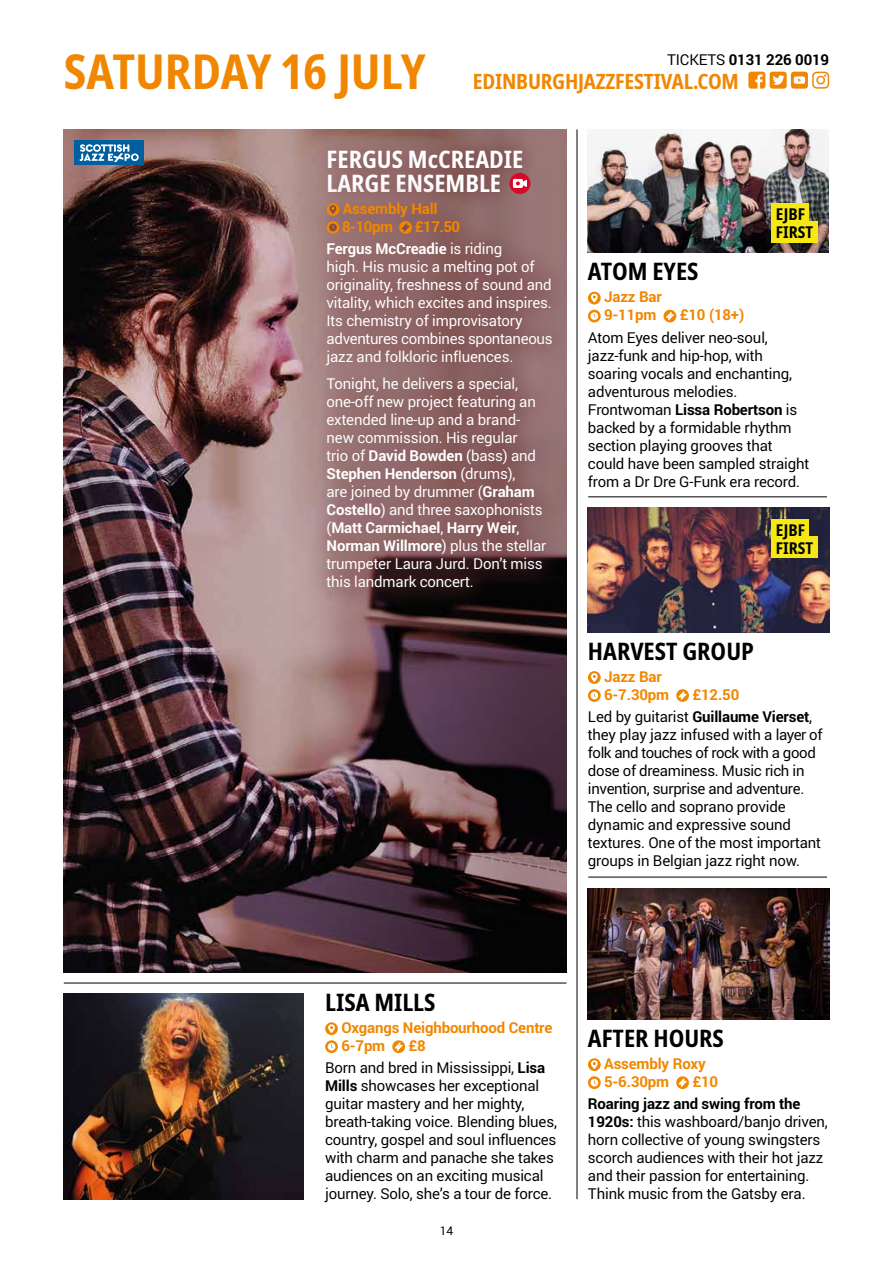
<style>
.page{position:relative;width:893px;height:1263px;background:#fff}
.page>*{position:absolute;margin:0;border:0;box-sizing:border-box;transform-origin:0 0}
.t1{font:700 condensed 48px "Noto Sans";color:#f18700}
.t2{font:700 condensed 24px "Noto Sans";color:#000}
.t3{font:700 condensed 24px/24px "Noto Sans";color:#fff}
.t4{font:700 condensed 21px "Noto Sans";letter-spacing:-.01em;color:#f18700}
.t5{font:700 condensed 16.2px/18.3px "Noto Sans";color:#000}
.t6{font:15px/18px "Roboto";letter-spacing:-.01em;color:#000}
.t7{font:15px/18px "Roboto";letter-spacing:-.01em;color:#fff}
.t8{font:700 15px/18px "Roboto";letter-spacing:-.01em;color:#f18700}
.t9{font:700 15px/22.2px "Roboto";letter-spacing:-.01em;color:#000}
.t10{font:700 15px/22.2px "Roboto";letter-spacing:-.01em;color:#fff}
.t11{font:12px "Roboto";color:#000}
.s1{font-weight:400}
.s2{color:#f18700}
.s3{font-weight:700}
.s4{font-weight:700;color:#f18700}
</style>
<div class="page">
<img style="left:64px;top:129px;width:212px;height:844px">
<svg style="left:276px;top:129px;width:290px;height:844px;background:#594148"></svg>
<svg style="left:748px;top:72px;width:39px;height:17px"></svg>
<svg style="left:812px;top:72px;width:17px;height:17px"></svg>
<div style="left:791px;top:72px;width:17px;height:17px;background:#f18700;border-radius:3px"></div>
<svg style="left:794px;top:76px;width:11px;height:8px"></svg>
<div style="left:308px;top:130px;width:233px;height:82px;background:#713538;opacity:.5"></div>
<div style="left:304px;top:179px;width:271px;height:431px;background:#713538;opacity:.58"></div>
<svg style="left:327px;top:203px;width:12px;height:13px"></svg>
<svg style="left:330px;top:205px;width:6px;height:9px"></svg>
<svg style="left:327px;top:221px;width:12px;height:13px"></svg>
<svg style="left:329px;top:224px;width:8px;height:7px"></svg>
<svg style="left:399px;top:221px;width:13px;height:13px"></svg>
<svg style="left:401px;top:223px;width:9px;height:9px"></svg>
<div style="left:74px;top:140px;width:70px;height:25px;background:#005f9f"></div>
<svg style="left:80px;top:144px;width:59px;height:18px"></svg>
<img style="left:588px;top:129px;width:241px;height:124px">
<svg style="left:588px;top:292px;width:13px;height:12px"></svg>
<svg style="left:591px;top:294px;width:7px;height:8px"></svg>
<svg style="left:588px;top:310px;width:13px;height:12px"></svg>
<svg style="left:590px;top:312px;width:8px;height:8px"></svg>
<svg style="left:663px;top:310px;width:13px;height:12px"></svg>
<svg style="left:666px;top:312px;width:8px;height:8px"></svg>
<svg style="left:588px;top:671px;width:13px;height:13px"></svg>
<svg style="left:591px;top:673px;width:7px;height:9px"></svg>
<svg style="left:588px;top:689px;width:13px;height:13px"></svg>
<svg style="left:590px;top:692px;width:8px;height:7px"></svg>
<svg style="left:676px;top:689px;width:13px;height:13px"></svg>
<svg style="left:678px;top:691px;width:9px;height:9px"></svg>
<svg style="left:588px;top:1058px;width:13px;height:13px"></svg>
<svg style="left:591px;top:1060px;width:7px;height:9px"></svg>
<svg style="left:588px;top:1076px;width:13px;height:13px"></svg>
<svg style="left:590px;top:1079px;width:8px;height:7px"></svg>
<svg style="left:676px;top:1076px;width:13px;height:13px"></svg>
<svg style="left:678px;top:1078px;width:9px;height:9px"></svg>
<svg style="left:325px;top:1022px;width:13px;height:13px"></svg>
<svg style="left:328px;top:1024px;width:7px;height:9px"></svg>
<svg style="left:325px;top:1040px;width:13px;height:13px"></svg>
<svg style="left:328px;top:1043px;width:7px;height:7px"></svg>
<svg style="left:392px;top:1040px;width:13px;height:13px"></svg>
<svg style="left:395px;top:1042px;width:8px;height:9px"></svg>
<hr style="left:588px;top:496px;width:239px;height:1px;background:#000">
<hr style="left:588px;top:877px;width:239px;height:1px;background:#000">
<hr style="left:64px;top:983px;width:502px;height:1px;background:#000">
<hr style="left:577px;top:129px;width:1px;height:1070px;background:#000">
<img style="left:588px;top:508px;width:241px;height:124px">
<img style="left:588px;top:888px;width:241px;height:132px">
<img style="left:64px;top:994px;width:240px;height:205px">
<div style="left:771px;top:204px;width:38px;height:21px;background:#f6e812"></div>
<div style="left:771px;top:221px;width:47px;height:21px;background:#f6e812"></div>
<div style="left:771px;top:519px;width:38px;height:21px;background:#f6e812"></div>
<div style="left:771px;top:537px;width:47px;height:21px;background:#f6e812"></div>
<div style="left:509px;top:173px;width:21px;height:21px;background:#d70926;border-radius:50%"></div>
<svg style="left:513px;top:179px;width:14px;height:9px"></svg>
<h1 class="t1" style="left:64px;top:37px;width:363px">SATURDAY 16 JULY</h1>
<p class="t9" style="left:667px;top:48px;width:164px"><span class="s1">TICKETS</span> 0131 226 0019</p>
<h3 class="t4" style="left:473px;top:66px;width:267px">EDINBURGHJAZZFESTIVAL.COM</h3>
<h2 class="t3" style="left:327px;top:147px;width:198px">FERGUS McCREADIE<br>LARGE ENSEMBLE</h2>
<p class="t8" style="left:342px;top:199px;width:97px">Assembly Hall<br>8-10pm</p>
<p class="t10" style="left:327px;top:215px;width:177px;text-indent:88px"><span class="s2">£17.50<br></span>Fergus McCreadie <span class="s1">is riding</span></p>
<p class="t7" style="left:327px;top:257px;width:227px">high. His music a melting pot of originality, freshness of sound and vitality, which excites and inspires.<br>Its chemistry of improvisatory adventures combines spontaneous jazz and folkloric influences.</p>
<p class="t7" style="left:327px;top:374px;width:221px">Tonight, he delivers a special, one-off new project featuring an extended line-up and a brand&shy;new commission. His regular<br>trio of <span class="s3">David Bowden</span> (bass) and<br><span class="s3">Stephen Henderson</span> (drums),<br>are joined by drummer (<span class="s3">Graham<br>Costello</span>) and three saxophonists (<span class="s3">Matt Carmichael</span>, <span class="s3">Harry Weir</span>,<br><span class="s3">Norman Willmore</span>) plus the stellar trumpeter Laura Jurd. Don’t miss this landmark concert.</p>
<h2 class="t2" style="left:588px;top:254px;width:112px">ATOM EYES</h2>
<p class="t5" style="left:776px;top:205px;width:39px">EJBF<br>FIRST</p>
<p class="t8" style="left:604px;top:287px;width:59px">Jazz Bar<br>9-11pm</p>
<p class="t8" style="left:680px;top:305px;width:66px">£10 (18+)</p>
<p class="t6" style="left:588px;top:328px;width:223px">Atom Eyes deliver neo-soul, jazz-funk and hip-hop, with soaring vocals and enchanting, adventurous melodies.<br>Frontwoman <span class="s3">Lissa Robertson</span> is backed by a formidable rhythm section playing grooves that could have been sampled straight from a Dr Dre G-Funk era record.</p>
<p class="t5" style="left:776px;top:521px;width:39px">EJBF<br>FIRST</p>
<h2 class="t2" style="left:588px;top:634px;width:167px">HARVEST GROUP</h2>
<p class="t8" style="left:604px;top:667px;width:67px">Jazz Bar<br>6-7.30pm</p>
<p class="t9" style="left:588px;top:683px;width:226px;text-indent:104px"><span class="s2">£12.50<br></span><span class="s1">Led by guitarist</span> Guillaume Vierset<span class="s1">,</span></p>
<p class="t6" style="left:588px;top:725px;width:236px">they play jazz infused with a layer of folk and touches of rock with a good dose of dreaminess. Music rich in invention, surprise and adventure.<br>The cello and soprano provide dynamic and expressive sound textures. One of the most important groups in Belgian jazz right now.</p>
<h2 class="t2" style="left:325px;top:985px;width:112px">LISA MILLS</h2>
<p class="t8" style="left:341px;top:1018px;width:212px">Oxgangs Neighbourhood Centre<br>6-7pm</p>
<p class="t6" style="left:325px;top:1034px;width:221px;line-height:22.2px;text-indent:83px"><span class="s4">£8<br></span>Born and bred in Mississippi, <span class="s3">Lisa</span></p>
<p class="t6" style="left:325px;top:1076px;width:233px"><span class="s3">Mills</span> showcases her exceptional guitar mastery and her mighty, breath-taking voice. Blending blues, country, gospel and soul influences with charm and panache she takes audiences on an exciting musical journey. Solo, she’s a tour de force.</p>
<p class="t11" style="left:440px;top:1222px;width:15px">14</p>
<h2 class="t2" style="left:588px;top:1021px;width:137px">AFTER HOURS</h2>
<p class="t8" style="left:604px;top:1054px;width:103px">Assembly Roxy<br>5-6.30pm</p>
<p class="t8" style="left:692px;top:1072px;width:27px">£10</p>
<p class="t6" style="left:588px;top:1094px;width:241px"><span class="s3">Roaring jazz and swing from the 1920s:</span> this washboard/banjo driven, horn collective of young swingsters scorch audiences with their hot jazz and their passion for entertaining.<br>Think music from the Gatsby era.</p>
</div>
